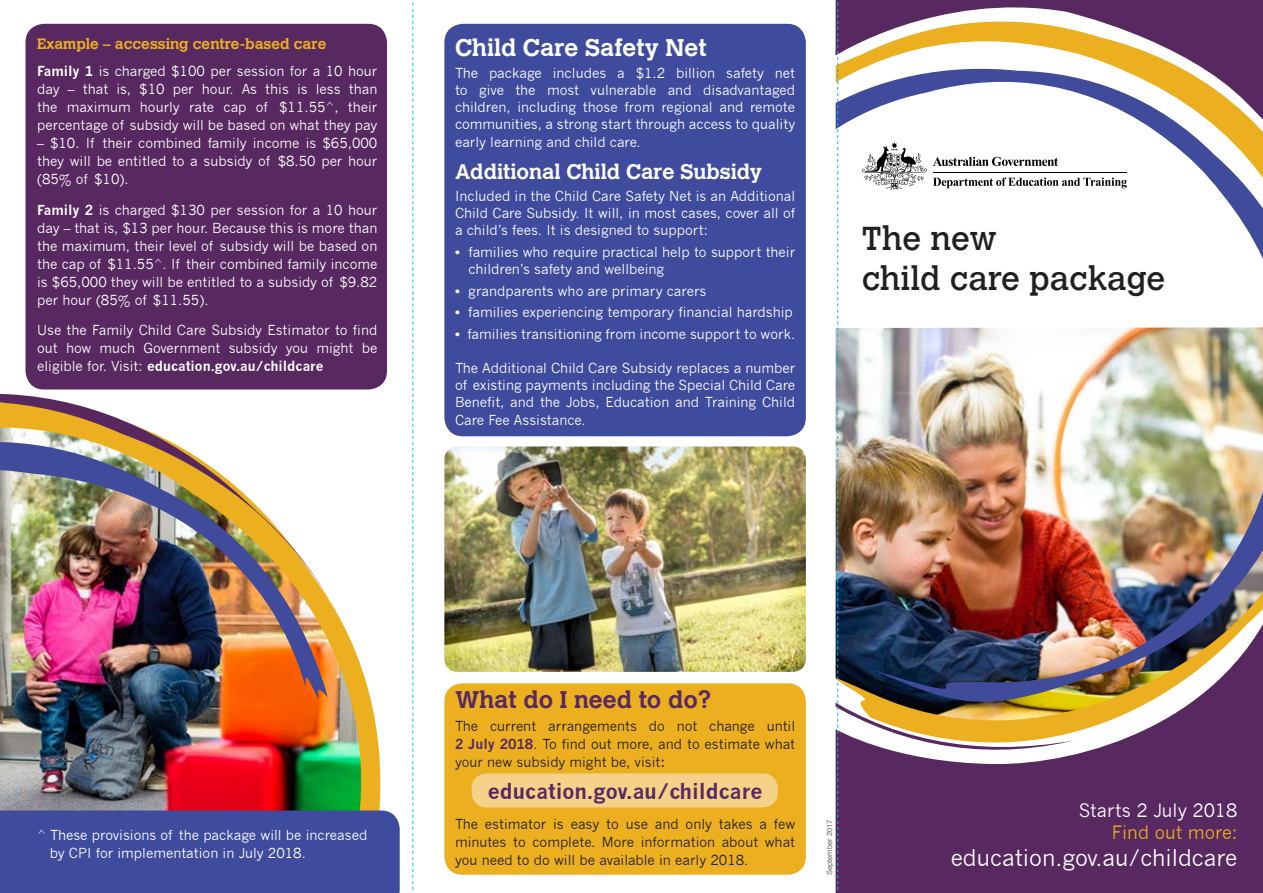
<style>
.page{position:relative;width:1263px;height:893px;background:#fff}
.page>*{position:absolute;margin:0;border:0;box-sizing:border-box;transform-origin:0 0}
.t1{font:33px/39.6px "Calvert";color:#231f20}
.t2{font:700 24px "Calvert";color:#fff}
.t3{font:700 24px "Calvert";color:#582860}
.t4{font:22.5px "News Gothic";color:#fff}
.t5{font:700 21px "Calvert";color:#fff}
.t6{font:700 21px "News Gothic";color:#582860}
.t7{font:18px "News Gothic";color:#fff}
.t8{font:18px "News Gothic";color:#ecae1d}
.t9{font:700 15px "Calvert";color:#ecaf20}
.t10{font:13.5px/18px "News Gothic";color:#fff;text-align:justify}
.t11{font:13.5px/18px "News Gothic";color:#231f20;text-align:justify}
.t12{font:7.5px "Helvetica";color:#6c6d70}
.s1{font-weight:700}
.s2{font-weight:700;color:#582860}
</style>
<div class="page">
<div style="left:444px;top:683px;width:362px;height:192px;background:#ecaf20;border-radius:18px"></div>
<img style="left:836px;top:168px;width:427px;height:418px">
<img style="left:836px;top:586px;width:427px;height:307px">
<svg style="left:836px;top:0;width:427px;height:168px"></svg>
<svg style="left:933px;top:157px;width:125px;height:9px"></svg>
<svg style="left:862px;top:142px;width:65px;height:48px"></svg>
<hr style="left:933px;top:172px;width:194px;height:1px;background:#000">
<svg style="left:933px;top:178px;width:194px;height:10px"></svg>
<div style="left:444px;top:24px;width:362px;height:412px;background:#3f4b9c;border-radius:19px"></div>
<div style="left:26px;top:24px;width:361px;height:365px;background:#582860;border-radius:19px"></div>
<img style="left:444px;top:446px;width:362px;height:226px">
<svg style="left:25px;top:370px;width:362px;height:440px"></svg>
<img style="left:0;top:391px;width:373px;height:419px">
<div style="left:472px;top:773px;width:306px;height:34px;background:#f5d189;border-radius:15px"></div>
<div style="left:0;top:810px;width:400px;height:83px;background:#3f4b9c"></div>
<svg style="left:412px;top:2px;width:1px;height:889px"></svg>
<svg style="left:837px;top:0;width:1px;height:893px"></svg>
<p class="t9" style="left:37px;top:35px;width:291px">Example – accessing centre-based care</p>
<p class="t10" style="left:37px;top:62px;width:342px"><span class="s1">Family 1</span> is charged $100 per session for a 10 hour day – that is, $10 per hour. As this is less than the maximum hourly rate cap of $11.55^, their percentage of subsidy will be based on what they pay</p>
<p class="t10" style="left:37px;top:134px;width:342px">– $10. If their combined family income is $65,000 they will be entitled to a subsidy of $8.50 per hour (85% of $10).</p>
<p class="t10" style="left:37px;top:201px;width:342px"><span class="s1">Family 2</span> is charged $130 per session for a 10 hour day – that is, $13 per hour. Because this is more than the maximum, their level of subsidy will be based on the cap of $11.55^. If their combined family income is $65,000 they will be entitled to a subsidy of $9.82 per hour (85% of $11.55).</p>
<p class="t10" style="left:37px;top:322px;width:342px">Use the Family Child Care Subsidy Estimator to find out how much Government subsidy you might be eligible for. Visit: <span class="s1">education.gov.au/childcare</span></p>
<p class="t2" style="left:455px;top:32px;width:253px">Child Care Safety Net</p>
<p class="t10" style="left:455px;top:64px;width:342px;line-height:17.2px">The package includes a $1.2 billion safety net to give the most vulnerable and disadvantaged children, including those from regional and remote communities, a strong start through access to quality early learning and child care.</p>
<p class="t5" style="left:455px;top:159px;width:308px">Additional Child Care Subsidy</p>
<p class="t10" style="left:455px;top:187px;width:342px;line-height:17.2px">Included in the Child Care Safety Net is an Additional Child Care Subsidy. It will, in most cases, cover all of a child’s fees. It is designed to support:</p>
<p class="t10" style="left:468px;top:243px;width:328px;line-height:17.2px;text-indent:-14px"><span class="s1">•</span> families who require practical help to support their children’s safety and wellbeing</p>
<p class="t10" style="left:455px;top:282px;width:253px"><span class="s1">•</span> grandparents who are primary carers</p>
<p class="t10" style="left:455px;top:303px;width:339px"><span class="s1">•</span> families experiencing temporary financial hardship</p>
<p class="t10" style="left:455px;top:325px;width:342px"><span class="s1">•</span> families transitioning from income support to work.</p>
<p class="t10" style="left:455px;top:359px;width:342px;line-height:17.2px">The Additional Child Care Subsidy replaces a number of existing payments including the Special Child Care Benefit, and the Jobs, Education and Training Child Care Fee Assistance.</p>
<p class="t1" style="left:862px;top:219px;width:305px">The new<br>child care package</p>
<p class="t3" style="left:455px;top:685px;width:258px">What do I need to do?</p>
<p class="t11" style="left:455px;top:717px;width:342px">The current arrangements do not change until <span class="s2">2 July 2018</span>. To find out more, and to estimate what your new subsidy might be, visit<span class="s2">:</span></p>
<p class="t6" style="left:488px;top:779px;width:276px">education.gov.au/childcare</p>
<p class="t11" style="left:455px;top:815px;width:342px">The estimator is easy to use and only takes a few minutes to complete. More information about what you need to do will be available in early 2018.</p>
<p class="t10" style="left:50px;top:826px;width:319px;text-indent:-13px">^ These provisions of the package will be increased by CPI for implementation in July 2018.</p>
<p class="t12" style="left:824px;top:875px;width:57px;rotate:-90deg">September 2017</p>
<p class="t7" style="left:1079px;top:800px;width:160px">Starts 2 July 2018</p>
<p class="t8" style="left:1112px;top:822px;width:127px">Find out more:</p>
<p class="t4" style="left:951px;top:844px;width:288px">education.gov.au/childcare</p>
</div>
